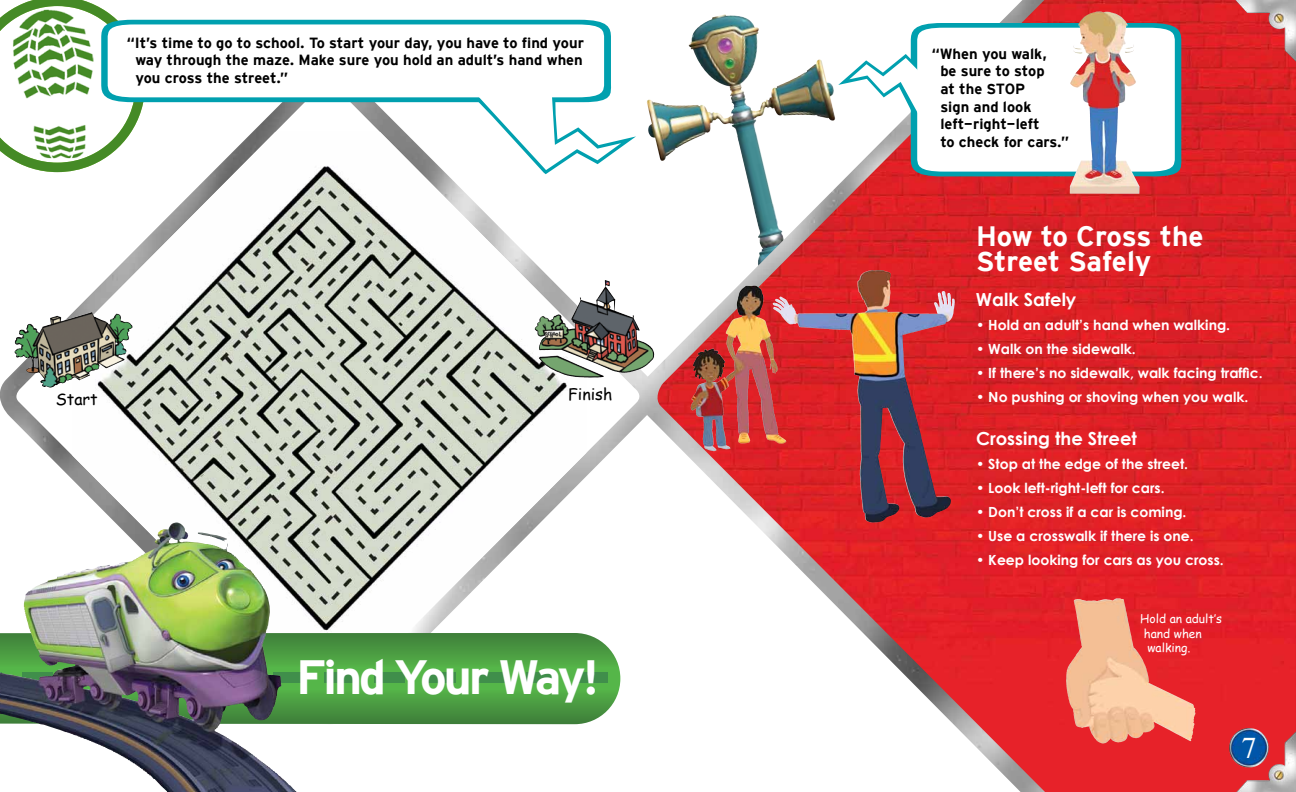
<style>
.page{position:relative;width:1296px;height:792px;background:#fff}
.page>*{position:absolute;margin:0;border:0;box-sizing:border-box;transform-origin:0 0}
.t1{font:700 48px "Interstate Mono";letter-spacing:-.06em;color:#fff}
.t2{font:30px "Times";color:#fff}
.t3{font:700 28px/25.6px "Interstate Mono";letter-spacing:-.01em;color:#fff}
.t4{font:700 18px "Century Gothic";color:#fff}
.t5{font:16px "Comic Sans MS";color:#000}
.t6{font:700 14.7px/17.7px "Interstate Mono";color:#000;text-align:justify}
.t7{font:700 14px "Century Gothic";color:#fff}
.t8{font:12px/14.4px "Comic Sans MS";color:#fff}
</style>
<div class="page">
<img style="left:1045px;top:0;width:251px;height:792px">
<img style="left:0;top:0;width:1045px;height:792px">
<svg style="left:14px;top:86px;width:630px;height:620px"></svg>
<img style="left:72px;top:180px;width:514px;height:453px">
<svg style="left:0;top:633px;width:620px;height:91px;background:#52864e"></svg>
<svg style="left:0;top:673px;width:2px;height:10px"></svg>
<svg style="left:173px;top:673px;width:30px;height:10px"></svg>
<div style="left:375px;top:673px;width:30px;height:10px;background:#408e4b"></div>
<svg style="left:72px;top:680px;width:30px;height:3px"></svg>
<svg style="left:273px;top:673px;width:31px;height:10px"></svg>
<div style="left:475px;top:673px;width:31px;height:10px;background:#408e4b"></div>
<svg style="left:23px;top:673px;width:30px;height:10px"></svg>
<div style="left:224px;top:673px;width:30px;height:10px;background:#896195"></div>
<div style="left:426px;top:673px;width:30px;height:10px;background:#408e4b"></div>
<svg style="left:123px;top:680px;width:30px;height:3px"></svg>
<div style="left:324px;top:673px;width:31px;height:10px;background:#408e4b"></div>
<div style="left:526px;top:673px;width:30px;height:10px;background:#408e4b"></div>
<div style="left:577px;top:673px;width:30px;height:10px;background:#408e4b"></div>
<img style="left:24px;top:523px;width:150px;height:157px">
<img style="left:1235px;top:728px;width:14px;height:5px">
<svg style="left:0;top:0;width:636px;height:180px"></svg>
<svg style="left:911px;top:23px;width:272px;height:153px;background:#39939c"></svg>
<img style="left:792px;top:270px;width:79px;height:44px">
<svg style="left:838px;top:28px;width:337px;height:144px"></svg>
<img style="left:1078px;top:11px;width:21px;height:41px">
<img style="left:1068px;top:599px;width:47px;height:70px">
<img style="left:1235px;top:0;width:61px;height:62px">
<img style="left:1236px;top:731px;width:60px;height:61px">
<img style="left:562px;top:280px;width:43px;height:49px">
<img style="left:16px;top:312px;width:76px;height:28px">
<p class="t6" style="left:135px;top:34px;width:450px;text-indent:-9px">“It’s time to go to school. To start your day, you have to find your way through the maze. Make sure you hold an adult’s hand when you cross the street.”</p>
<p class="t5" style="left:56px;top:387px;width:44px">Start</p>
<p class="t5" style="left:568px;top:382px;width:46px">Finish</p>
<h1 class="t1" style="left:296px;top:651px;width:305px">Find Your Way!</h1>
<p class="t6" style="left:940px;top:45px;width:130px;text-align:left;text-indent:-9px">“When you walk,<br>be sure to stop<br>at the STOP<br>sign and look left-right-left<br>to check for cars.”</p>
<h3 class="t3" style="left:976px;top:223px;width:229px">How to Cross the<br>Street Safely</h3>
<p class="t4" style="left:976px;top:288px;width:102px">Walk Safely</p>
<p class="t7" style="left:976px;top:316px;width:256px">• Hold an adult’s hand when walking.</p>
<p class="t7" style="left:976px;top:340px;width:161px">• Walk on the sidewalk.</p>
<p class="t7" style="left:976px;top:364px;width:288px">• If there’s no sidewalk, walk facing traffic.</p>
<p class="t7" style="left:976px;top:388px;width:274px">• No pushing or shoving when you walk.</p>
<p class="t4" style="left:976px;top:427px;width:162px">Crossing the Street</p>
<p class="t7" style="left:976px;top:455px;width:214px">• Stop at the edge of the street.</p>
<p class="t7" style="left:976px;top:479px;width:190px">• Look left-right-left for cars.</p>
<p class="t7" style="left:976px;top:503px;width:212px">• Don’t cross if a car is coming.</p>
<p class="t7" style="left:976px;top:527px;width:219px">• Use a crosswalk if there is one.</p>
<p class="t7" style="left:976px;top:551px;width:249px">• Keep looking for cars as you cross.</p>
<p class="t8" style="left:1140px;top:611px;width:83px">Hold an adult’s hand when walking.</p>
<h2 class="t2" style="left:1242px;top:719px;width:16px">7</h2>
</div>
